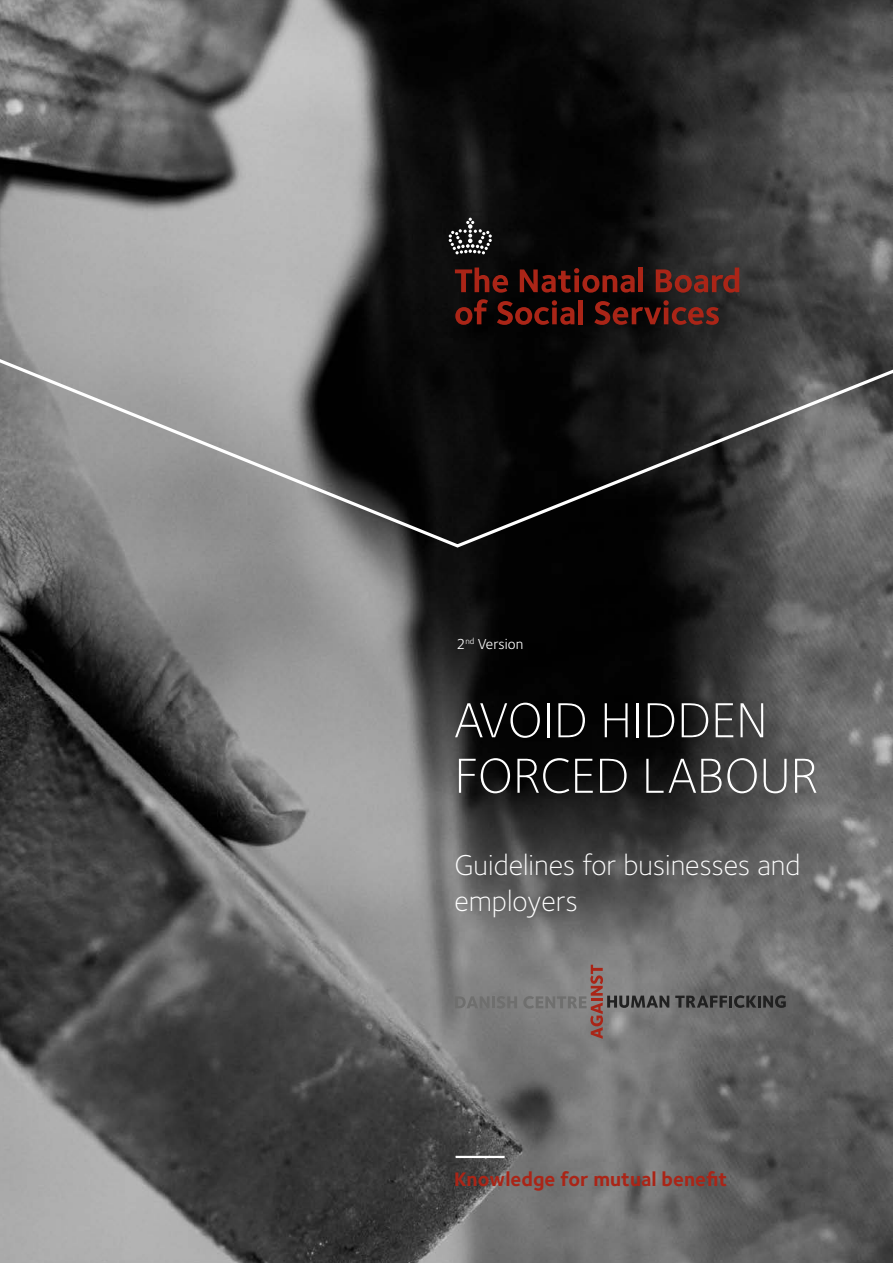
<style>
.page{position:relative;width:893px;height:1263px;background:#fff}
.page>*{position:absolute;margin:0;border:0;box-sizing:border-box;transform-origin:0 0}
.forside_H1{font:300 51px/55.5px "Foundry Sterling";color:#fff}
.forside_H2{font:300 29.7px/35.7px "Foundry Sterling";color:#fff}
.t1{font:700 20.25px "Foundry Sterling";color:#aa2517}
.Version_2{font:15px "Foundry Sterling";color:#fff}
</style>
<div class="page">
<img style="left:0;top:549px;width:893px;height:714px">
<svg style="left:0;top:0;width:893px;height:549px;background:#535353"></svg>
<svg style="left:449px;top:218px;width:43px;height:36px;background:#444"></svg>
<svg style="left:455px;top:267px;width:53px;height:26px"></svg>
<svg style="left:520px;top:268px;width:115px;height:25px;background:#49120c"></svg>
<div style="left:638px;top:267px;width:5px;height:25px;background:#aa2517"></div>
<svg style="left:656px;top:267px;width:83px;height:26px;background:#612822"></svg>
<svg style="left:455px;top:299px;width:33px;height:26px"></svg>
<svg style="left:497px;top:300px;width:77px;height:25px;background:#45100b"></svg>
<div style="left:578px;top:300px;width:5px;height:24px;background:#aa2517"></div>
<svg style="left:594px;top:300px;width:125px;height:25px;background:#491914"></svg>
<hr style="left:456px;top:1156px;width:49px;height:2px;background:#fff">
<svg style="left:675px;top:995px;width:111px;height:13px"></svg>
<svg style="left:455px;top:996px;width:62px;height:13px"></svg>
<svg style="left:523px;top:965px;width:146px;height:74px;background:#7f7a79"></svg>
<p class="Version_2" style="left:457px;top:635px;width:68px">2<sup>nd</sup> Version</p>
<h1 class="forside_H1" style="left:454px;top:692px;width:365px">AVOID HIDDEN<br>FORCED LABOUR</h1>
<h2 class="forside_H2" style="left:454px;top:847px;width:348px">Guidelines for businesses and employers</h2>
<p class="t1" style="left:454px;top:1167px;width:275px">Knowledge for mutual benefit</p>
</div>
